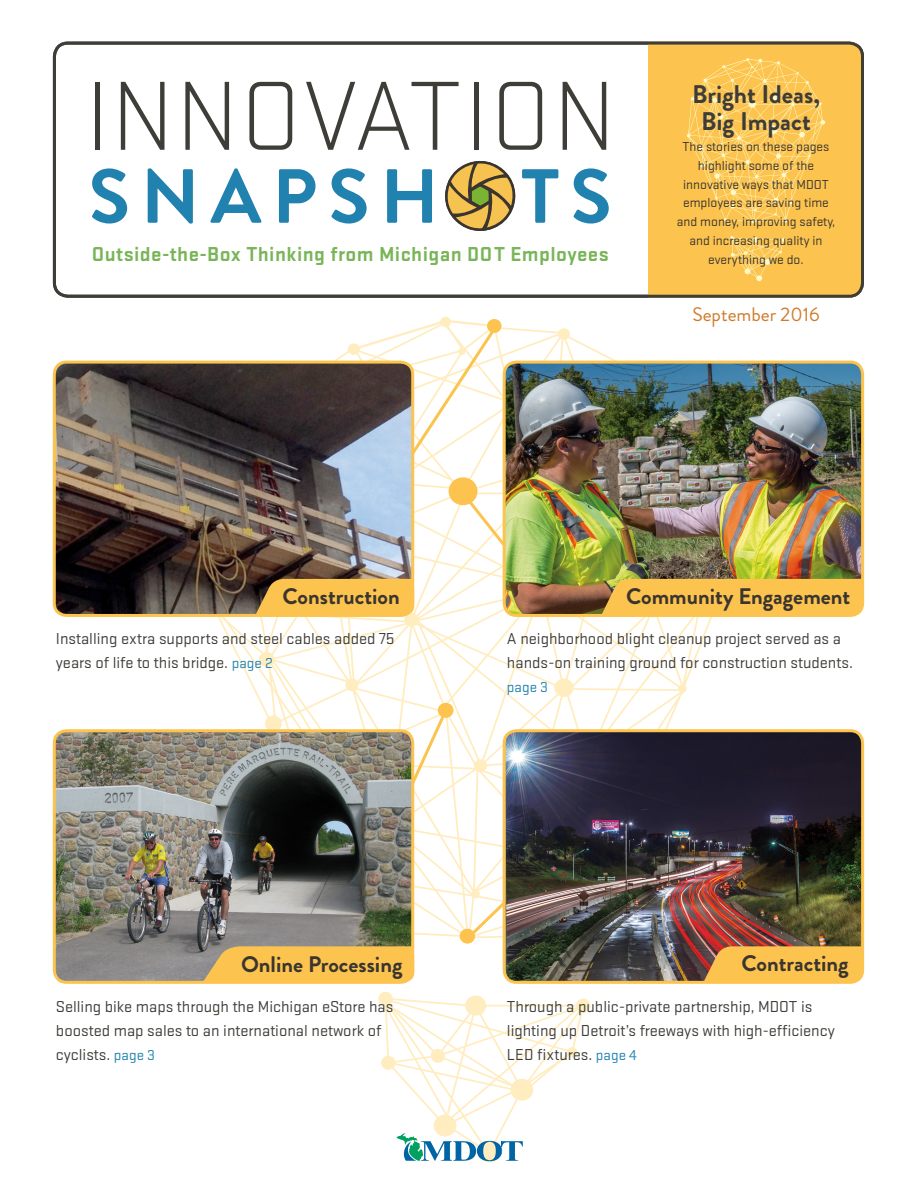
<style>
.page{position:relative;width:918px;height:1188px;background:#fff}
.page>*{position:absolute;margin:0;border:0;box-sizing:border-box;transform-origin:0 0}
.t1{font:300 102px "Stratum 2";letter-spacing:.025em;color:#3f3d38}
.t2{font:700 76.5px "Brandon Grotesque";letter-spacing:.14em;color:#2182af}
.Summary_Title{font:700 25.5px/27px "Brandon Grotesque";color:#3f3d38;text-align:center}
.Front_Cover_Topic_Ar{font:700 22.5px "Brandon Grotesque";color:#3b352f}
.t3{font:700 21px "Stratum 2";letter-spacing:.02em;color:#79b558}
.t4{font:19.5px "Brandon Grotesque";color:#cf7b2a}
.Front_Cover_Blurbs{font:16.5px/24px "Stratum 2";color:#3f3d38}
.Front_Cover_Blurbs-2{font:15px "Stratum 2";color:#2182af}
.Summary{font:13.5px/18.8px "Stratum 2";color:#3b352f;text-align:center}
.s1{font-size:15px;color:#2182af}
</style>
<div class="page">
<svg style="left:497px;top:322px;width:236px;height:39px"></svg>
<svg style="left:234px;top:471px;width:213px;height:223px"></svg>
<div style="left:378px;top:992px;width:15px;height:14px;background:#ffedc0;border-radius:50%"></div>
<div style="left:465px;top:996px;width:21px;height:20px;background:#ffedc0;border-radius:50%"></div>
<div style="left:576px;top:999px;width:14px;height:14px;background:#ffedc0;border-radius:50%"></div>
<div style="left:558px;top:328px;width:12px;height:12px;background:#ffedc0;border-radius:50%"></div>
<div style="left:440px;top:317px;width:11px;height:10px;background:#ffedc0;border-radius:50%"></div>
<div style="left:348px;top:343px;width:12px;height:12px;background:#ffedc0;border-radius:50%"></div>
<div style="left:487px;top:319px;width:14px;height:14px;background:#fcc44f;border-radius:50%"></div>
<svg style="left:354px;top:320px;width:143px;height:138px"></svg>
<div style="left:449px;top:477px;width:28px;height:28px;background:#fcc44f;border-radius:50%"></div>
<svg style="left:381px;top:998px;width:203px;height:163px"></svg>
<img style="left:57px;top:733px;width:353px;height:247px">
<div style="left:53px;top:729px;width:361px;height:255px;border:3px solid #fcc44f;border-radius:12px"></div>
<svg style="left:203px;top:946px;width:211px;height:36px;background:#f4c053"></svg>
<img style="left:504px;top:362px;width:358px;height:128px">
<div style="left:503px;top:361px;width:361px;height:256px;border:3px solid #fcc44f;border-radius:12px"></div>
<img style="left:506px;top:937px;width:354px;height:44px">
<svg style="left:703px;top:946px;width:159px;height:36px;background:#f3ba4e"></svg>
<img style="left:55px;top:362px;width:358px;height:252px">
<div style="left:53px;top:361px;width:361px;height:256px;border:3px solid #fcc44f;border-radius:12px"></div>
<img style="left:256px;top:490px;width:606px;height:447px">
<svg style="left:445px;top:161px;width:71px;height:70px"></svg>
<div style="left:648px;top:42px;width:215px;height:252px;background:#fcc44f"></div>
<svg style="left:730px;top:236px;width:55px;height:45px;background:#fccc61"></svg>
<svg style="left:687px;top:58px;width:138px;height:165px;background:#fcca5d"></svg>
<div style="left:53px;top:42px;width:811px;height:256px;border:3px solid #3f3d38;border-radius:14px"></div>
<div style="left:460px;top:929px;width:15px;height:14px;background:#fcc44f;border-radius:50%"></div>
<p class="t1" style="left:85px;top:54px;width:532px">INNOVATION</p>
<p class="t2" style="left:89px;top:143px;width:525px">SNAPSHOTS</p>
<p class="t3" style="left:92px;top:239px;width:518px">Outside-the-Box Thinking from Michigan DOT Employees</p>
<p class="Summary_Title" style="left:692px;top:81px;width:129px">Bright Ideas,<br>Big Impact</p>
<p class="Summary" style="left:677px;top:137px;width:160px">The stories on these pages highlight some of the innovative ways that MDOT employees are saving time and money, improving safety, and increasing quality in everything we do.</p>
<p class="t4" style="left:692px;top:301px;width:129px">September 2016</p>
<p class="Front_Cover_Topic_Ar" style="left:283px;top:581px;width:119px">Construction</p>
<p class="Front_Cover_Blurbs" style="left:56px;top:626px;width:340px">Installing extra supports and steel cables added 75 years of life to this bridge. <span class="s1">page 2</span></p>
<p class="Front_Cover_Topic_Ar" style="left:241px;top:948px;width:163px">Online Processing</p>
<p class="Front_Cover_Blurbs" style="left:56px;top:994px;width:339px">Selling bike maps through the Michigan eStore has boosted map sales to an international network of cyclists. <span class="s1">page 3</span></p>
<p class="Front_Cover_Topic_Ar" style="left:626px;top:581px;width:226px">Community Engagement</p>
<p class="Front_Cover_Blurbs" style="left:507px;top:626px;width:347px">A neighborhood blight cleanup project served as a hands-on training ground for construction students.</p>
<p class="Front_Cover_Blurbs-2" style="left:507px;top:678px;width:43px">page 3</p>
<p class="Front_Cover_Topic_Ar" style="left:742px;top:947px;width:109px">Contracting</p>
<p class="Front_Cover_Blurbs" style="left:507px;top:994px;width:330px">Through a public-private partnership, MDOT is lighting up Detroit’s freeways with high-efficiency<br>LED fixtures. <span class="s1">page 4</span></p>
</div>
